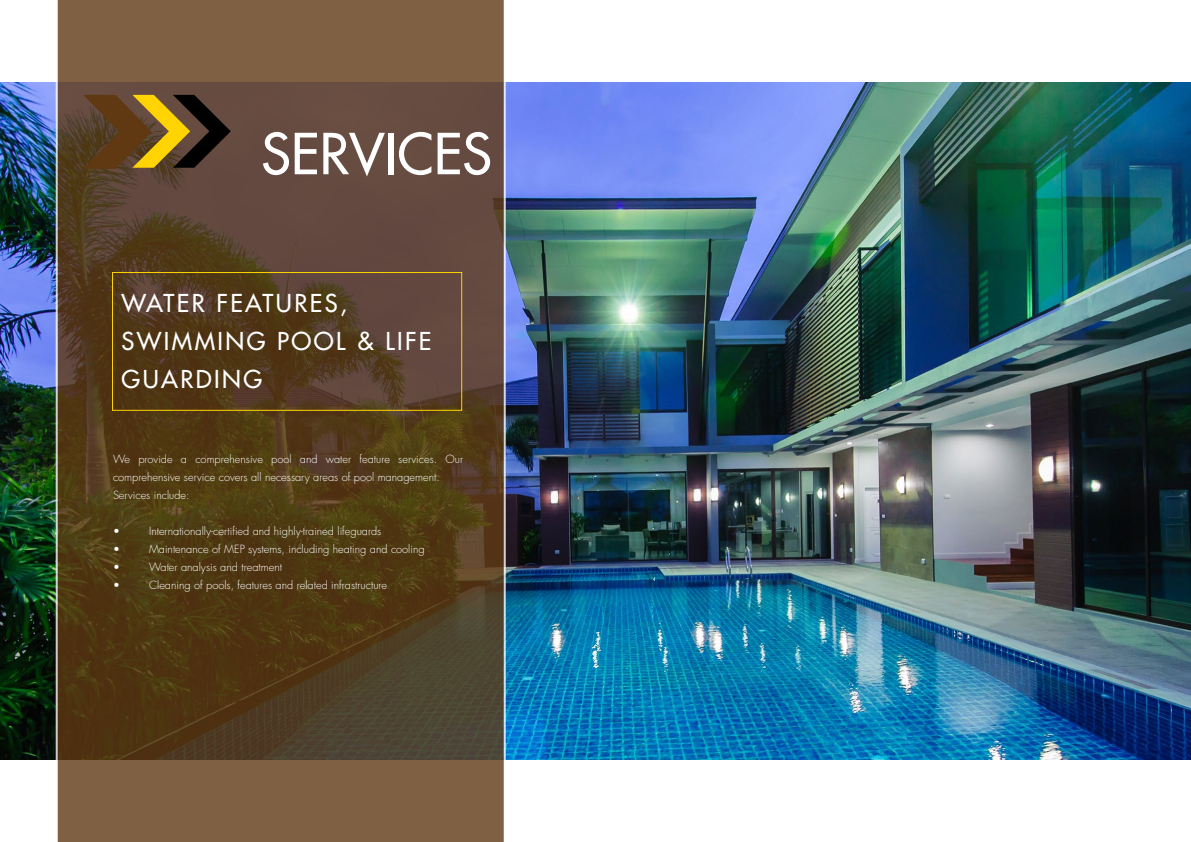
<style>
.page{position:relative;width:1191px;height:842px;background:#fff}
.page>*{position:absolute;margin:0;border:0;box-sizing:border-box;transform-origin:0 0}
.t1{font:500 55px "Futura Std";color:#fff}
.t2{font:500 24px/38px "Futura Std";letter-spacing:.1em;color:#fff}
.t3{font:300 11px/18px "Futura Std";color:#fff}
</style>
<div class="page">
<img style="left:0;top:82px;width:1191px;height:678px">
<svg style="left:56px;top:0;width:450px;height:842px"></svg>
<svg style="left:83px;top:95px;width:148px;height:74px"></svg>
<div style="left:112px;top:272px;width:350px;height:139px;border:1px solid #ffd400"></div>
<h1 class="t1" style="left:261px;top:120px;width:232px">SERVICES</h1>
<h2 class="t2" style="left:121px;top:285px;width:311px">WATER FEATURES,<br>SWIMMING POOL &amp; LIFE<br>GUARDING</h2>
<p class="t3" style="left:113px;top:450px;width:352px">We provide a comprehensive pool and water feature services. Our comprehensive service covers all necessary areas of pool management.<br>Services include:</p>
<p class="t3" style="left:113px;top:522px;width:8px">•</p>
<p class="t3" style="left:149px;top:522px;width:234px">Internationally-certified and highly-trained lifeguards</p>
<p class="t3" style="left:113px;top:540px;width:8px">•</p>
<p class="t3" style="left:149px;top:540px;width:277px">Maintenance of MEP systems, including heating and cooling</p>
<p class="t3" style="left:113px;top:558px;width:8px">•</p>
<p class="t3" style="left:149px;top:558px;width:135px">Water analysis and treatment</p>
<p class="t3" style="left:113px;top:576px;width:8px">•</p>
<p class="t3" style="left:149px;top:576px;width:240px">Cleaning of pools, features and related infrastructure</p>
</div>
